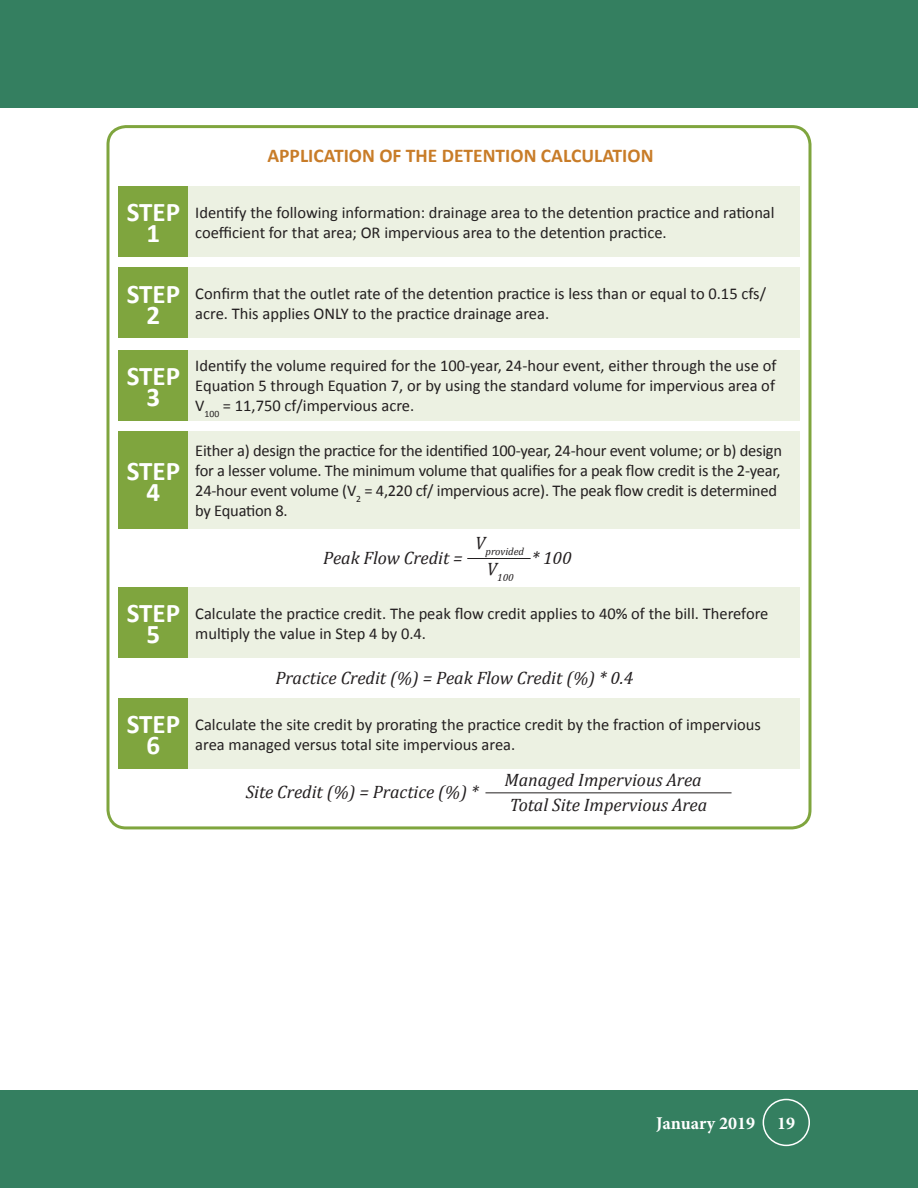
<style>
.page{position:relative;width:918px;height:1188px;background:#fff}
.page>*{position:absolute;margin:0;border:0;box-sizing:border-box;transform-origin:0 0}
.t1{font:700 27px/21px "Calibri";color:#fff;text-align:center}
.t2{font:700 19.5px "Calibri";color:#c87c28}
.t3{font:italic 18px/24.8px "Cambria";color:#231f20}
.t4{font:700 18px "Minion Pro";color:#fff}
.t5{font:16.5px/19.8px "Calibri";color:#231f20}
.t6{font:italic 10.5px "Cambria";color:#231f20}
</style>
<div class="page">
<div style="left:0;top:1091px;width:918px;height:97px;background:#347f60"></div>
<div style="left:0;top:0;width:918px;height:108px;background:#347f60"></div>
<div style="left:763px;top:1099px;width:47px;height:47px;border:2px solid #fff;border-radius:50%"></div>
<div style="left:106px;top:125px;width:706px;height:704px;border:3px solid #7fa53e;border-radius:18px"></div>
<div style="left:118px;top:186px;width:71px;height:71px;background:#7fa53e"></div>
<div style="left:189px;top:186px;width:611px;height:71px;background:#ecf1e2"></div>
<div style="left:118px;top:268px;width:71px;height:70px;background:#7fa53e"></div>
<div style="left:189px;top:268px;width:611px;height:70px;background:#ecf1e2"></div>
<div style="left:118px;top:350px;width:71px;height:70px;background:#7fa53e"></div>
<div style="left:189px;top:350px;width:611px;height:70px;background:#ecf1e2"></div>
<div style="left:118px;top:431px;width:71px;height:98px;background:#7fa53e"></div>
<div style="left:189px;top:431px;width:611px;height:98px;background:#ecf1e2"></div>
<div style="left:118px;top:587px;width:71px;height:71px;background:#7fa53e"></div>
<div style="left:189px;top:587px;width:611px;height:71px;background:#ecf1e2"></div>
<hr style="left:485px;top:792px;width:247px;height:1px;background:#231f20">
<div style="left:118px;top:699px;width:71px;height:70px;background:#7fa53e"></div>
<div style="left:189px;top:699px;width:611px;height:70px;background:#ecf1e2"></div>
<hr style="left:467px;top:558px;width:64px;height:1px;background:#231f20">
<p class="t2" style="left:267px;top:144px;width:388px">APPLICATION OF THE DETENTION CALCULATION</p>
<h1 class="t1" style="left:127px;top:202px;width:55px">STEP<br>1</h1>
<p class="t5" style="left:195px;top:203px;width:581px">Identify the following information: drainage area to the detention practice and rational coefficient for that area; OR impervious area to the detention practice.</p>
<h1 class="t1" style="left:127px;top:283px;width:55px">STEP<br>2</h1>
<p class="t5" style="left:195px;top:284px;width:572px">Confirm that the outlet rate of the detention practice is less than or equal to 0.15 cfs/ acre. This applies ONLY to the practice drainage area.</p>
<h1 class="t1" style="left:127px;top:365px;width:55px">STEP<br>3</h1>
<p class="t5" style="left:195px;top:356px;width:583px;text-align:justify">Identify the volume required for the 100-year, 24-hour event, either through the use of Equation 5 through Equation 7, or by using the standard volume for impervious area of V<sub>100</sub> = 11,750 cf/impervious acre.</p>
<h1 class="t1" style="left:127px;top:460px;width:55px">STEP<br>4</h1>
<p class="t5" style="left:195px;top:441px;width:588px">Either a) design the practice for the identified 100-year, 24-hour event volume; or b) design for a lesser volume. The minimum volume that qualifies for a peak flow credit is the 2-year, 24-hour event volume (V<sub>2</sub> = 4,220 cf/ impervious acre). The peak flow credit is determined by Equation 8.</p>
<p class="t3" style="left:323px;top:545px;width:141px">Peak Flow Credit =</p>
<p class="t6" style="left:475px;top:544px;width:50px"><sup>V</sup>provided</p>
<p class="t6" style="left:487px;top:570px;width:28px"><sup>V</sup>100</p>
<p class="t3" style="left:532px;top:545px;width:41px">* 100</p>
<h1 class="t1" style="left:127px;top:603px;width:55px">STEP<br>5</h1>
<p class="t5" style="left:195px;top:603px;width:575px">Calculate the practice credit. The peak flow credit applies to 40% of the bill. Therefore multiply the value in Step 4 by 0.4.</p>
<p class="t3" style="left:275px;top:665px;width:359px">Practice Credit (%) = Peak Flow Credit (%) * 0.4</p>
<h1 class="t1" style="left:127px;top:714px;width:55px">STEP<br>6</h1>
<p class="t5" style="left:195px;top:715px;width:567px">Calculate the site credit by prorating the practice credit by the fraction of impervious area managed versus total site impervious area.</p>
<p class="t3" style="left:246px;top:779px;width:234px">Site Credit (%) = Practice (%) *</p>
<p class="t3" style="left:505px;top:767px;width:204px">Managed Impervious Area<br>Total Site Impervious Area</p>
<p class="t4" style="left:656px;top:1110px;width:141px">January 2019 19</p>
</div>
